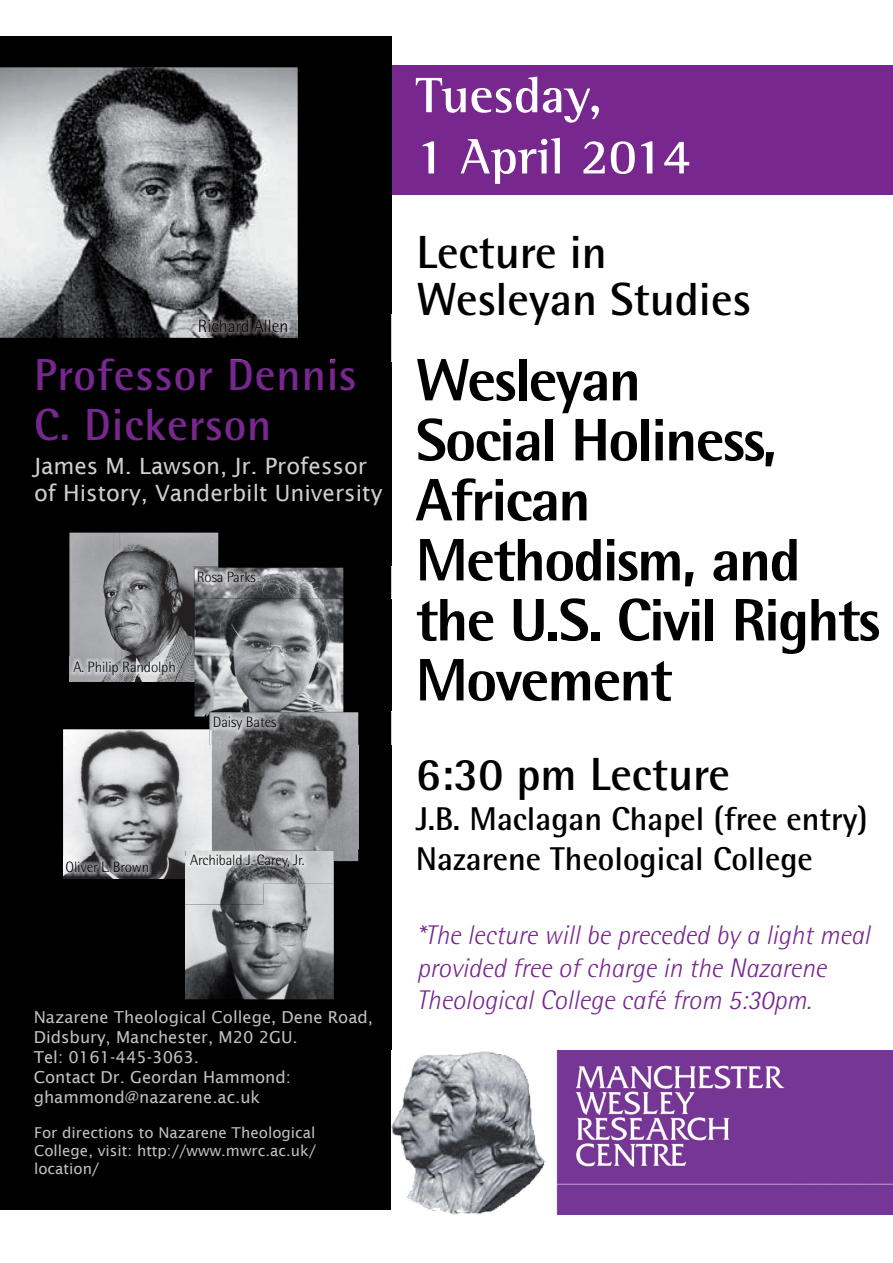
<style>
.page{position:relative;width:893px;height:1263px;background:#fff}
.page>*{position:absolute;margin:0;border:0;box-sizing:border-box;transform-origin:0 0}
.t1{font:800 60px/60px "Rotis Semi Sans Std";letter-spacing:-.03em;color:#000001}
.t2{font:700 51px/61.2px "Rotis Semi Serif Std";color:#fff}
.t3{font:700 46.5px/46.5px "Rotis Semi Sans Std";color:#000}
.t4{font:700 45px/49.5px "Rotis Semi Sans Std";letter-spacing:.02em;color:#77278d}
.t5{font:700 33px/39.6px "Rotis Semi Sans Std";color:#000}
.t6{font:italic 300 27px/32.4px "Rotis Semi Sans Std";color:#77278d}
.t7{font:22.5px/27px "Lucida Sans";color:#cecfd1}
.t8{font:300 18px "Rotis Semi Sans Std";color:#000}
.t9{font:16.5px/19.8px "Lucida Sans";color:#c1c2c4}
.t10{font:16.5px "Lucida Sans Std";color:#c1c2c4}
.t11{font:15px/18px "Lucida Sans";color:#c1c2c4;text-align:justify}
.t12{font:300 15px "Rotis Semi Sans Std";letter-spacing:-.01em;color:#000}
.s1{font-family:"Lucida Sans"}
</style>
<div class="page">
<div style="left:879px;top:1050px;width:14px;height:164px;background:#763695"></div>
<div style="left:867px;top:1050px;width:12px;height:164px;background:#763695"></div>
<div style="left:850px;top:1050px;width:17px;height:164px;background:#763695"></div>
<div style="left:835px;top:1050px;width:15px;height:164px;background:#763695"></div>
<div style="left:817px;top:1050px;width:18px;height:164px;background:#763695"></div>
<div style="left:374px;top:65px;width:519px;height:130px;background:#77278d"></div>
<div style="left:801px;top:1050px;width:16px;height:164px;background:#763695"></div>
<div style="left:0;top:36px;width:391px;height:1174px;background:#000001"></div>
<img style="left:392px;top:1050px;width:404px;height:164px">
<img style="left:69px;top:533px;width:149px;height:124px">
<img style="left:69px;top:681px;width:126px;height:23px">
<img style="left:69px;top:657px;width:126px;height:24px">
<img style="left:195px;top:598px;width:148px;height:118px">
<img style="left:212px;top:745px;width:146px;height:104px">
<img style="left:63px;top:729px;width:149px;height:128px">
<img style="left:0;top:67px;width:298px;height:271px">
<img style="left:185px;top:884px;width:149px;height:115px">
<img style="left:391px;top:314px;width:1px;height:48px">
<img style="left:230px;top:359px;width:106px;height:3px">
<img style="left:194px;top:314px;width:104px;height:24px">
<img style="left:193px;top:566px;width:199px;height:32px">
<img style="left:358px;top:712px;width:34px;height:33px">
<img style="left:209px;top:712px;width:149px;height:33px">
<img style="left:209px;top:729px;width:3px;height:16px">
<img style="left:62px;top:865px;width:201px;height:39px">
<img style="left:63px;top:857px;width:122px;height:21px">
<img style="left:185px;top:849px;width:174px;height:35px">
<svg style="left:185px;top:849px;width:27px;height:1px"></svg>
<img style="left:185px;top:857px;width:78px;height:27px">
<p class="t8" style="left:198px;top:315px;width:92px">Richard Allen</p>
<h3 class="t4" style="left:34px;top:350px;width:324px">Professor Dennis<br>C. Dickerson</h3>
<p class="t7" style="left:34px;top:452px;width:350px">James M. Lawson, Jr. Professor of History, Vanderbilt University</p>
<p class="t12" style="left:197px;top:568px;width:60px">Rosa Parks</p>
<p class="t12" style="left:74px;top:658px;width:104px">A. Philip Randolph</p>
<p class="t12" style="left:213px;top:713px;width:65px">Daisy Bates</p>
<p class="t12" style="left:66px;top:859px;width:85px">Oliver L. Brown</p>
<p class="t12" style="left:190px;top:851px;width:116px">Archibald J. Carey, Jr.</p>
<p class="t10" style="left:34px;top:1008px;width:341px">Nazarene Theological College, <span class="s1">Dene Road,</span></p>
<p class="t9" style="left:34px;top:1027px;width:266px">Didsbury, Manchester, M20 2GU.<br>Tel: 0161-445-3063.<br>Contact Dr. Geordan Hammond: ghammond@nazarene.ac.uk</p>
<p class="t11" style="left:34px;top:1124px;width:284px">For directions to Nazarene Theological College, visit: http://www.mwrc.ac.uk/ location/</p>
<h2 class="t2" style="left:416px;top:64px;width:277px">Tuesday,<br>1 April 2014</h2>
<h3 class="t3" style="left:416px;top:228px;width:336px">Lecture in<br>Wesleyan Studies</h3>
<h1 class="t1" style="left:416px;top:349px;width:466px">Wesleyan<br>Social Holiness,<br>African<br>Methodism, and the U.S. Civil Rights<br>Movement</h1>
<h3 class="t3" style="left:416px;top:751px;width:316px">6:30 pm Lecture</h3>
<p class="t5" style="left:416px;top:798px;width:454px">J.B. Maclagan Chapel (free entry)<br>Nazarene Theological College</p>
<p class="t6" style="left:417px;top:919px;width:455px">*The lecture will be preceded by a light meal provided free of charge in the Nazarene<br>Theological College café from 5:30pm.</p>
</div>
